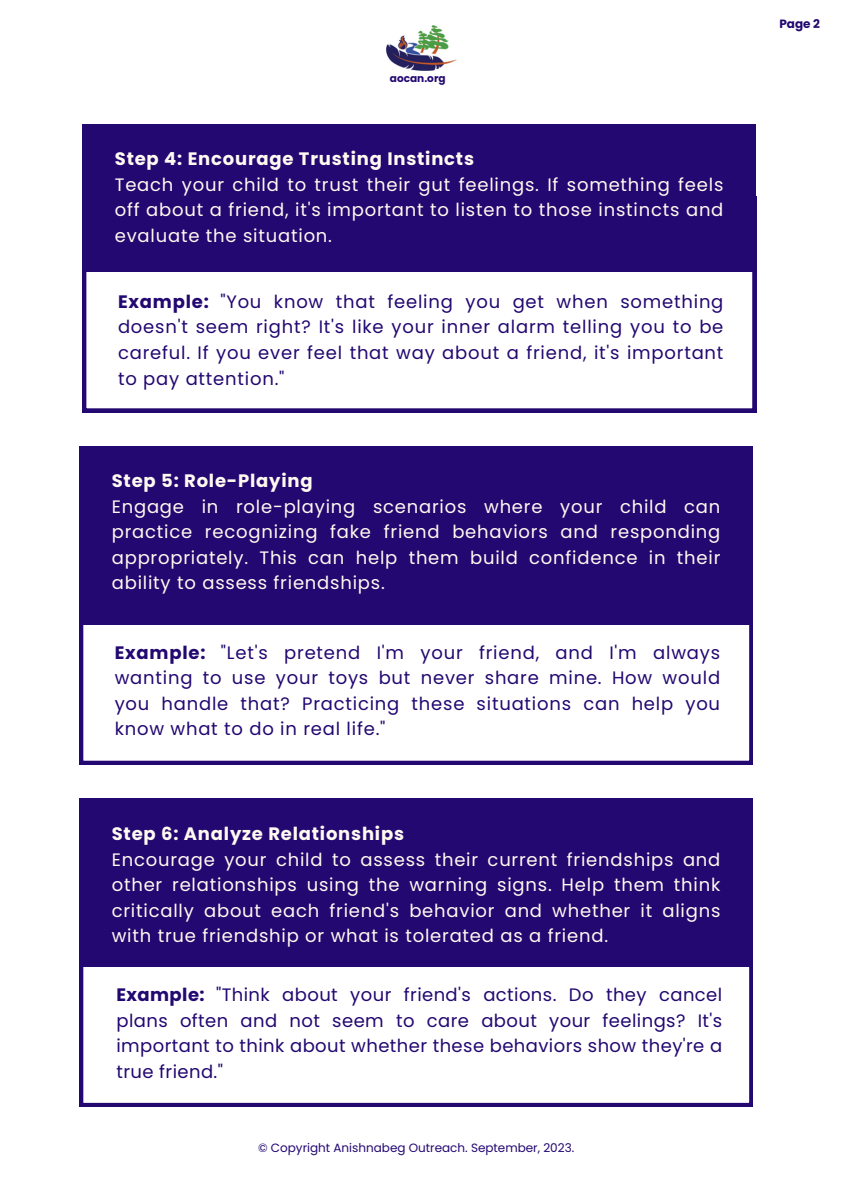
<style>
.page{position:relative;width:842px;height:1191px;background:#fff}
.page>*{position:absolute;margin:0;border:0;box-sizing:border-box;transform-origin:0 0}
.t1{font:18px/25.5px "Poppins";letter-spacing:.045em;color:#fffaf0;text-align:justify}
.t2{font:18px/25.5px "Poppins";letter-spacing:.045em;color:#230871;text-align:justify}
.t3{font:700 18px "Poppins";letter-spacing:.045em;color:#fffaf0}
.t4{font:12px "Poppins";color:#230871}
.t5{font:700 12px "Poppins";color:#230871}
.t6{font:700 10.5px "Poppins";color:#230871}
.s1{font-weight:700}
</style>
<div class="page">
<img style="left:386px;top:25px;width:70px;height:46px">
<svg style="left:83px;top:271px;width:673px;height:141px"></svg>
<div style="left:83px;top:123px;width:673px;height:148px;background:#230871"></div>
<svg style="left:80px;top:624px;width:673px;height:140px"></svg>
<div style="left:80px;top:446px;width:673px;height:178px;background:#230871"></div>
<svg style="left:80px;top:967px;width:673px;height:139px"></svg>
<div style="left:80px;top:798px;width:673px;height:169px;background:#230871"></div>
<p class="t6" style="left:390px;top:71px;width:57px">aocan.org</p>
<p class="t3" style="left:115px;top:146px;width:361px">Step 4: Encourage Trusting Instincts</p>
<p class="t1" style="left:115px;top:171px;width:610px">Teach your child to trust their gut feelings. If something feels off about a friend, it's important to listen to those instincts and evaluate the situation.</p>
<p class="t2" style="left:118px;top:289px;width:607px"><span class="s1">Example:</span> "You know that feeling you get when something doesn't seem right? It's like your inner alarm telling you to be careful. If you ever feel that way about a friend, it's important to pay attention."</p>
<p class="t3" style="left:112px;top:468px;width:202px">Step 5: Role-Playing</p>
<p class="t1" style="left:112px;top:494px;width:610px">Engage in role-playing scenarios where your child can practice recognizing fake friend behaviors and responding appropriately. This can help them build confidence in their ability to assess friendships.</p>
<p class="t2" style="left:115px;top:639px;width:607px"><span class="s1">Example:</span> "Let's pretend I'm your friend, and I'm always wanting to use your toys but never share mine. How would you handle that? Practicing these situations can help you know what to do in real life."</p>
<p class="t3" style="left:112px;top:821px;width:294px">Step 6: Analyze Relationships</p>
<p class="t1" style="left:112px;top:846px;width:610px">Encourage your child to assess their current friendships and other relationships using the warning signs. Help them think critically about each friend's behavior and whether it aligns with true friendship or what is tolerated as a friend.</p>
<p class="t2" style="left:116px;top:981px;width:607px"><span class="s1">Example:</span> "Think about your friend's actions. Do they cancel plans often and not seem to care about your feelings? It's important to think about whether these behaviors show they're a true friend."</p>
<p class="t4" style="left:258px;top:1139px;width:318px">© Copyright Anishnabeg Outreach. September, 2023.</p>
<p class="t5" style="left:779px;top:15px;width:42px">Page 2</p>
</div>
